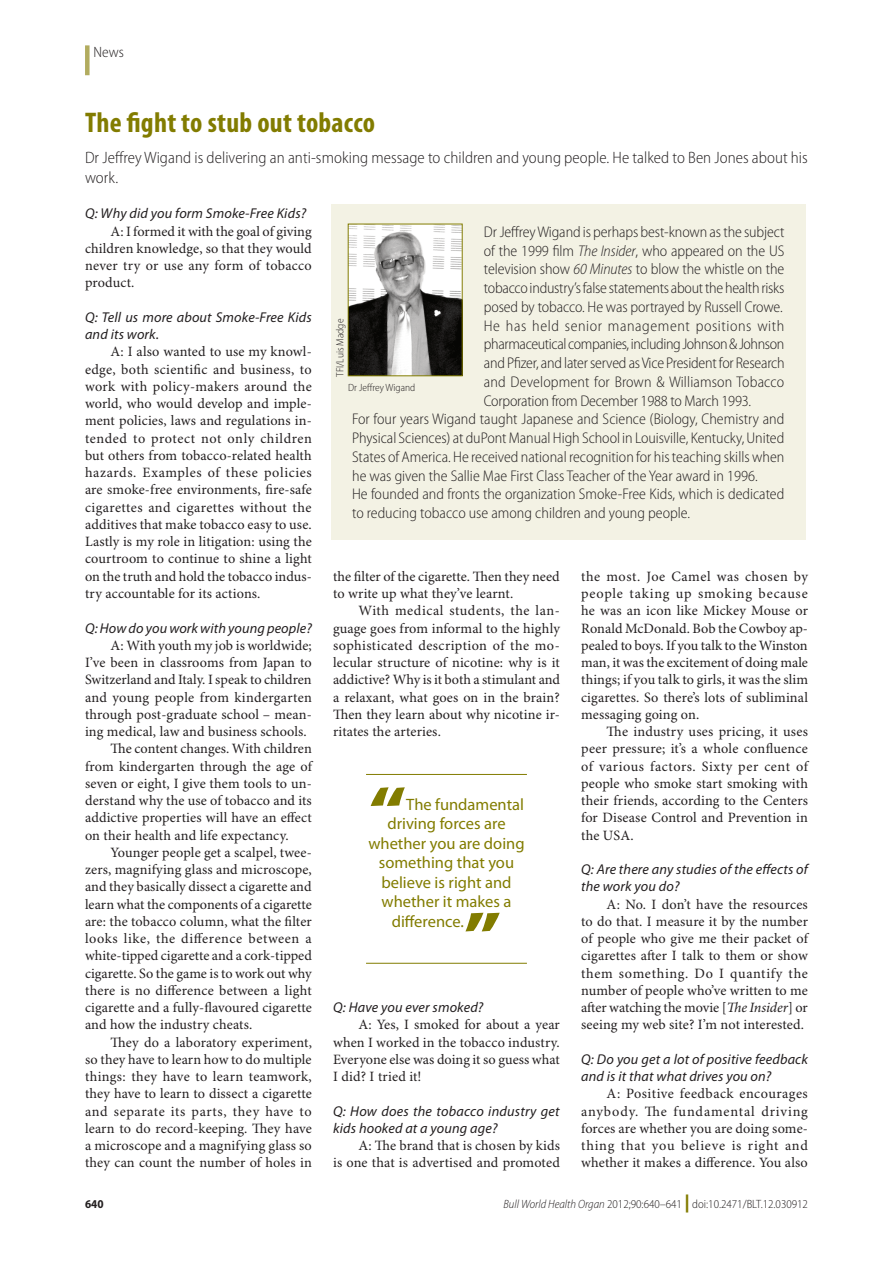
<style>
.page{position:relative;width:893px;height:1263px;background:#fff}
.page>*{position:absolute;margin:0;border:0;box-sizing:border-box;transform-origin:0 0}
.Pull_Quote{font:900 63.75px "Myriad Pro";color:#827c00;scale:1.18 1}
.Article_Title{font:700 condensed 28.5px "Myriad Pro";letter-spacing:.01em;color:#827c00}
.Pull_Quote-2{font:16.5px "Myriad Pro";color:#827c00}
.Strap_Para{font:300 semi-condensed 16.5px/19.5px "Myriad Pro";letter-spacing:.005em;color:#231f20}
.News_Bio{font:300 semi-condensed 15.45px/18.8px "Myriad Pro";color:#231f20;text-align:justify}
.Section_Title{font:300 semi-condensed 15px "Myriad Pro";color:#231f20}
.Para_Ind{font:14.25px/17.2px "Minion Pro";letter-spacing:.005em;color:#231f20;text-align:justify}
.News_Question{font:italic 14.25px/17.2px "Myriad Pro";letter-spacing:.01em;color:#231f20}
.t1{font:300 semi-condensed 12px "Myriad Pro";color:#231f20}
.t2{font:700 semi-condensed 12px "Myriad Pro";color:#231f20}
.Fig_Credit{font:300 semi-condensed 10.5px "Myriad Pro";color:#231f20}
.s1{font-style:italic}
.s2{font-weight:900;font-stretch:normal;font-size:18px;color:#827c00}
</style>
<div class="page">
<div style="left:85px;top:45px;width:5px;height:30px;background:#b2ac5f"></div>
<div style="left:331px;top:204px;width:475px;height:335px;background:#f3f2e4"></div>
<img style="left:350px;top:226px;width:111px;height:148px">
<div style="left:348px;top:224px;width:115px;height:152px;border:1px solid #827c00"></div>
<hr style="left:366px;top:774px;width:161px;height:1px;background:#827c00">
<hr style="left:366px;top:963px;width:161px;height:1px;background:#827c00">
<p class="Section_Title" style="left:94px;top:44px;width:32px">News</p>
<p class="Article_Title" style="left:85px;top:107px;width:292px">The fight to stub out tobacco</p>
<p class="Strap_Para" style="left:85px;top:148px;width:724px">Dr Jeffrey Wigand is delivering an anti-smoking message to children and young people. He talked to Ben Jones about his work.</p>
<p class="News_Question" style="left:85px;top:205px;width:223px">Q: Why did you form Smoke-Free Kids?</p>
<p class="Para_Ind" style="left:85px;top:223px;width:228px;text-indent:26px">A: I formed it with the goal of giving children knowledge, so that they would never try or use any form of tobacco product.</p>
<p class="News_Question" style="left:85px;top:309px;width:228px">Q: Tell us more about Smoke-Free Kids and its work.</p>
<p class="Para_Ind" style="left:85px;top:344px;width:228px;text-indent:26px">A: I also wanted to use my knowl&shy;edge, both scientific and business, to work with policy-makers around the world, who would develop and imple&shy;ment policies, laws and regulations in&shy;tended to protect not only children but others from tobacco-related health hazards. Examples of these policies are smoke-free environments, fire-safe cigarettes and cigarettes without the additives that make tobacco easy to use.<br>Lastly is my role in litigation: using the courtroom to continue to shine a light on the truth and hold the tobacco indus&shy;try accountable for its actions.</p>
<p class="News_Question" style="left:85px;top:619px;width:228px">Q: How do you work with young people?</p>
<p class="Para_Ind" style="left:85px;top:637px;width:228px;text-indent:26px">A: With youth my job is worldwide; I’ve been in classrooms from Japan to Switzerland and Italy. I speak to children and young people from kindergarten through post-graduate school – mean&shy;ing medical, law and business schools.</p>
<p class="Para_Ind" style="left:85px;top:741px;width:228px;text-indent:26px">The content changes. With children from kindergarten through the age of seven or eight, I give them tools to un&shy;derstand why the use of tobacco and its addictive properties will have an effect on their health and life expectancy.</p>
<p class="Para_Ind" style="left:85px;top:844px;width:228px;text-indent:26px">Younger people get a scalpel, twee&shy;zers, magnifying glass and microscope, and they basically dissect a cigarette and learn what the components of a cigarette are: the tobacco column, what the filter looks like, the difference between a white-tipped cigarette and a cork-tipped cigarette. So the game is to work out why there is no difference between a light cigarette and a fully-flavoured cigarette and how the industry cheats.</p>
<p class="Para_Ind" style="left:85px;top:1034px;width:228px;text-indent:26px">They do a laboratory experiment, so they have to learn how to do multiple things: they have to learn teamwork, they have to learn to dissect a cigarette and separate its parts, they have to learn to do record-keeping. They have a microscope and a magnifying glass so they can count the number of holes in</p>
<p class="News_Bio" style="left:484px;top:223px;width:302px">Dr Jeffrey Wigand is perhaps best-known as the subject of the 1999 film <span class="s1">The Insider</span>, who appeared on the US television show <span class="s1">60 Minutes</span> to blow the whistle on the tobacco industry’s false statements about the health risks posed by tobacco. He was portrayed by Russell Crowe.</p>
<p class="News_Bio" style="left:484px;top:316px;width:302px">He has held senior management positions with pharmaceutical companies, including Johnson &amp; Johnson and Pfizer, and later served as Vice President for Research and Development for Brown &amp; Williamson Tobacco Corporation from December 1988 to March 1993.</p>
<p class="News_Bio" style="left:352px;top:410px;width:434px">For four years Wigand taught Japanese and Science (Biology, Chemistry and Physical Sciences) at duPont Manual High School in Louisville, Kentucky, United States of America. He received national recognition for his teaching skills when he was given the Sallie Mae First Class Teacher of the Year award in 1996.</p>
<p class="News_Bio" style="left:352px;top:485px;width:434px">He founded and fronts the organization Smoke-Free Kids, which is dedicated to reducing tobacco use among children and young people.</p>
<p class="Fig_Credit" style="left:334px;top:377px;width:60px;rotate:-90deg">TFI/Luis Madge</p>
<p class="Fig_Credit" style="left:348px;top:382px;width:69px">Dr Jeffrey Wigand</p>
<p class="Para_Ind" style="left:333px;top:568px;width:228px">the filter of the cigarette. Then they need to write up what they’ve learnt.</p>
<p class="Para_Ind" style="left:333px;top:603px;width:228px;text-indent:26px">With medical students, the lan&shy;guage goes from informal to the highly sophisticated description of the mo&shy;lecular structure of nicotine: why is it addictive? Why is it both a stimulant and a relaxant, what goes on in the brain?<br>Then they learn about why nicotine ir&shy;ritates the arteries.</p>
<p class="Pull_Quote" style="left:369px;top:774px;width:33px">“</p>
<p class="Pull_Quote-2" style="left:406px;top:795px;width:119px">The fundamental</p>
<p class="Pull_Quote-2" style="left:387px;top:815px;width:120px">driving forces are</p>
<p class="Pull_Quote-2" style="left:368px;top:834px;width:158px">whether you are doing</p>
<p class="Pull_Quote-2" style="left:379px;top:854px;width:137px">something that you</p>
<p class="Pull_Quote-2" style="left:381px;top:873px;width:132px">believe is right and</p>
<p class="Pull_Quote-2" style="left:382px;top:893px;width:131px">whether it makes a</p>
<p class="Pull_Quote-2" style="left:392px;top:912px;width:74px">difference.</p>
<p class="Pull_Quote" style="left:464px;top:899px;width:33px">”</p>
<p class="News_Question" style="left:333px;top:999px;width:152px">Q: Have you ever smoked?</p>
<p class="Para_Ind" style="left:333px;top:1017px;width:228px;text-indent:26px">A: Yes, I smoked for about a year when I worked in the tobacco industry.<br>Everyone else was doing it so guess what I did? I tried it!</p>
<p class="News_Question" style="left:333px;top:1102px;width:228px">Q: How does the tobacco industry get kids hooked at a young age?</p>
<p class="Para_Ind" style="left:333px;top:1137px;width:228px;text-align:right">A: The brand that is chosen by kids<br>is one that is advertised and promoted</p>
<p class="Para_Ind" style="left:581px;top:568px;width:228px">the most. Joe Camel was chosen by people taking up smoking because he was an icon like Mickey Mouse or Ronald McDonald. Bob the Cowboy ap&shy;pealed to boys. If you talk to the Winston man, it was the excitement of doing male things; if you talk to girls, it was the slim cigarettes. So there’s lots of subliminal messaging going on.</p>
<p class="Para_Ind" style="left:581px;top:723px;width:228px;text-indent:26px">The industry uses pricing, it uses peer pressure; it’s a whole confluence of various factors. Sixty per cent of people who smoke start smoking with their friends, according to the Centers for Disease Control and Prevention in the USA.</p>
<p class="News_Question" style="left:581px;top:861px;width:228px">Q: Are there any studies of the effects of the work you do?</p>
<p class="Para_Ind" style="left:581px;top:896px;width:228px;text-indent:26px">A: No. I don’t have the resources to do that. I measure it by the number of people who give me their packet of cigarettes after I talk to them or show them something. Do I quantify the number of people who’ve written to me after watching the movie [<span class="s1">The Insider</span>] or seeing my web site? I’m not interested.</p>
<p class="News_Question" style="left:581px;top:1051px;width:228px">Q: Do you get a lot of positive feedback and is it that what drives you on?</p>
<p class="Para_Ind" style="left:581px;top:1086px;width:228px;text-indent:26px">A: Positive feedback encourages anybody. The fundamental driving forces are whether you are doing some&shy;thing that you believe is right and whether it makes a difference. You also</p>
<p class="t2" style="left:85px;top:1197px;width:20px">640</p>
<p class="t1" style="left:503px;top:1198px;width:306px"><span class="s1">Bull World Health Organ</span> 2012;90:640–641 <span class="s2">|</span> doi:10.2471/BLT.12.030912</p>
</div>
